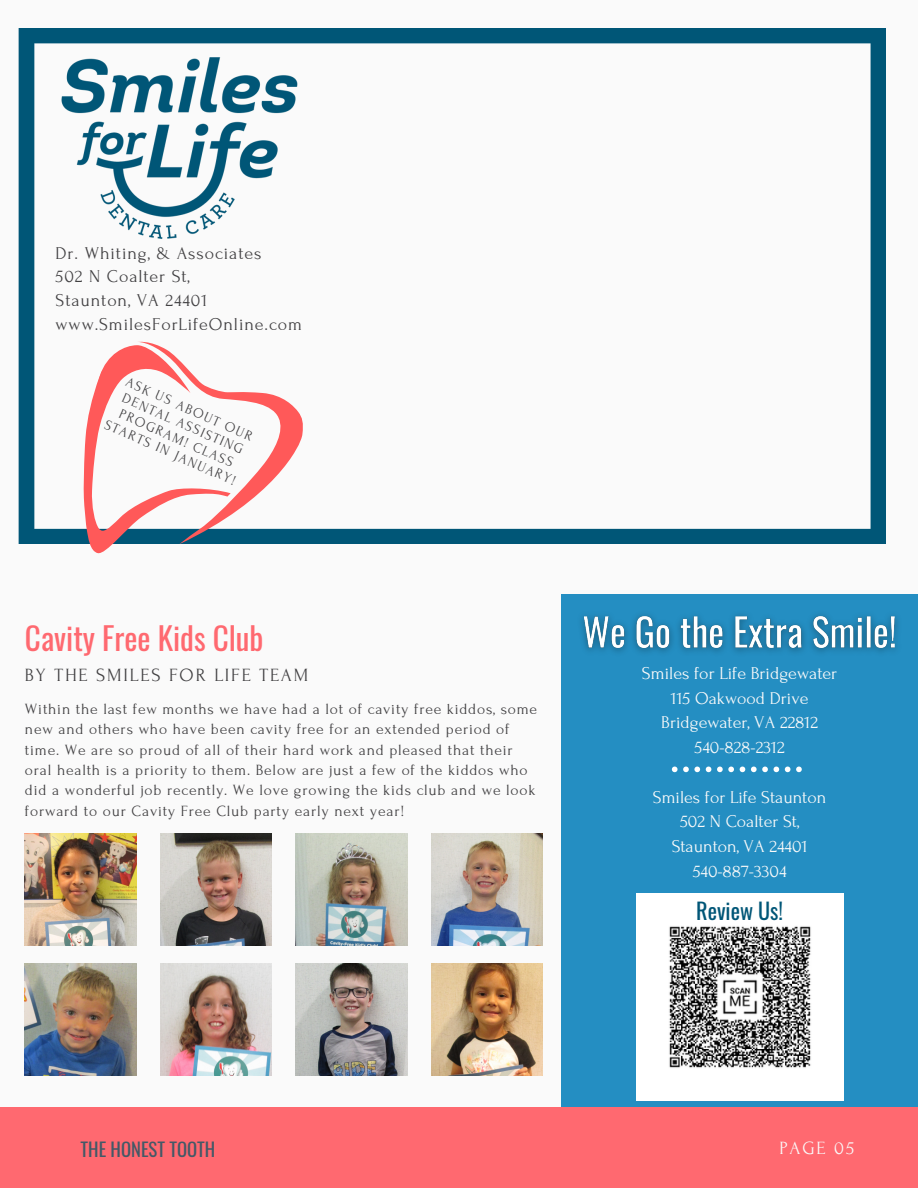
<style>
.page{position:relative;width:918px;height:1188px;background:#fafafa}
.page>*{position:absolute;margin:0;border:0;box-sizing:border-box;transform-origin:0 0}
.t1{font:31.2px "Oswald";color:#ff6970}
.t2{font:22.2px "Oswald";color:#005677}
.t3{font:18.6px "Forum";letter-spacing:.1em;color:#414042}
.t4{font:18.6px "Oswald";color:#435967}
.t5{font:18.6px "Forum";letter-spacing:.1em;color:#fafafa}
.t6{font:18px/24.8px "Forum";color:#fafafa;text-align:center}
.t7{font:18px/23.7px "Forum";letter-spacing:.05em;color:#414042}
.t8{font:15.6px/20.4px "Forum";letter-spacing:.05em;color:#414042}
.t9{font:14.1px/15.8px "Forum";color:#414042;text-align:center}
</style>
<div class="page">
<div style="left:561px;top:594px;width:357px;height:513px;background:#248ec2"></div>
<div style="left:0;top:1107px;width:918px;height:81px;background:#ff6970"></div>
<img style="left:636px;top:893px;width:207px;height:207px">
<svg style="left:19px;top:28px;width:867px;height:516px"></svg>
<svg style="left:672px;top:767px;width:130px;height:5px"></svg>
<svg style="left:41px;top:335px;width:227px;height:209px"></svg>
<svg style="left:77px;top:336px;width:240px;height:218px"></svg>
<img style="left:581px;top:614px;width:317px;height:39px">
<img style="left:25px;top:833px;width:111px;height:113px">
<img style="left:25px;top:963px;width:111px;height:113px">
<img style="left:160px;top:833px;width:112px;height:113px">
<img style="left:160px;top:963px;width:112px;height:113px">
<img style="left:296px;top:833px;width:111px;height:113px">
<img style="left:296px;top:963px;width:111px;height:113px">
<img style="left:431px;top:833px;width:112px;height:113px">
<img style="left:431px;top:963px;width:112px;height:113px">
<p class="t7" style="left:56px;top:241px;width:248px">Dr. Whiting, &amp; Associates<br>502 N Coalter St,<br>Staunton, VA 24401 www.SmilesForLifeOnline.com</p>
<p class="t9" style="left:128px;top:373px;width:144px;rotate:24deg">ASK US ABOUT OUR<br>DENTAL ASSISTING<br>PROGRAM! CLASS<br>STARTS IN JANUARY!</p>
<h1 class="t1" style="left:25px;top:614px;width:240px">Cavity Free Kids Club</h1>
<p class="t3" style="left:25px;top:665px;width:285px">BY THE SMILES FOR LIFE TEAM</p>
<p class="t8" style="left:25px;top:699px;width:514px">Within the last few months we have had a lot of cavity free kiddos, some new and others who have been cavity free for an extended period of time. We are so proud of all of their hard work and pleased that their oral health is a priority to them. Below are just a few of the kiddos who did a wonderful job recently. We love growing the kids club and we look forward to our Cavity Free Club party early next year!</p>
<p class="t6" style="left:642px;top:661px;width:197px">Smiles for Life Bridgewater<br>115 Oakwood Drive<br>Bridgewater, VA 22812<br>540-828-2312</p>
<p class="t6" style="left:653px;top:785px;width:175px">Smiles for Life Staunton<br>502 N Coalter St,<br>Staunton, VA 24401<br>540-887-3304</p>
<h2 class="t2" style="left:696px;top:894px;width:88px">Review Us!</h2>
<p class="t4" style="left:81px;top:1135px;width:136px">THE HONEST TOOTH</p>
<p class="t5" style="left:779px;top:1138px;width:76px">PAGE 05</p>
</div>
